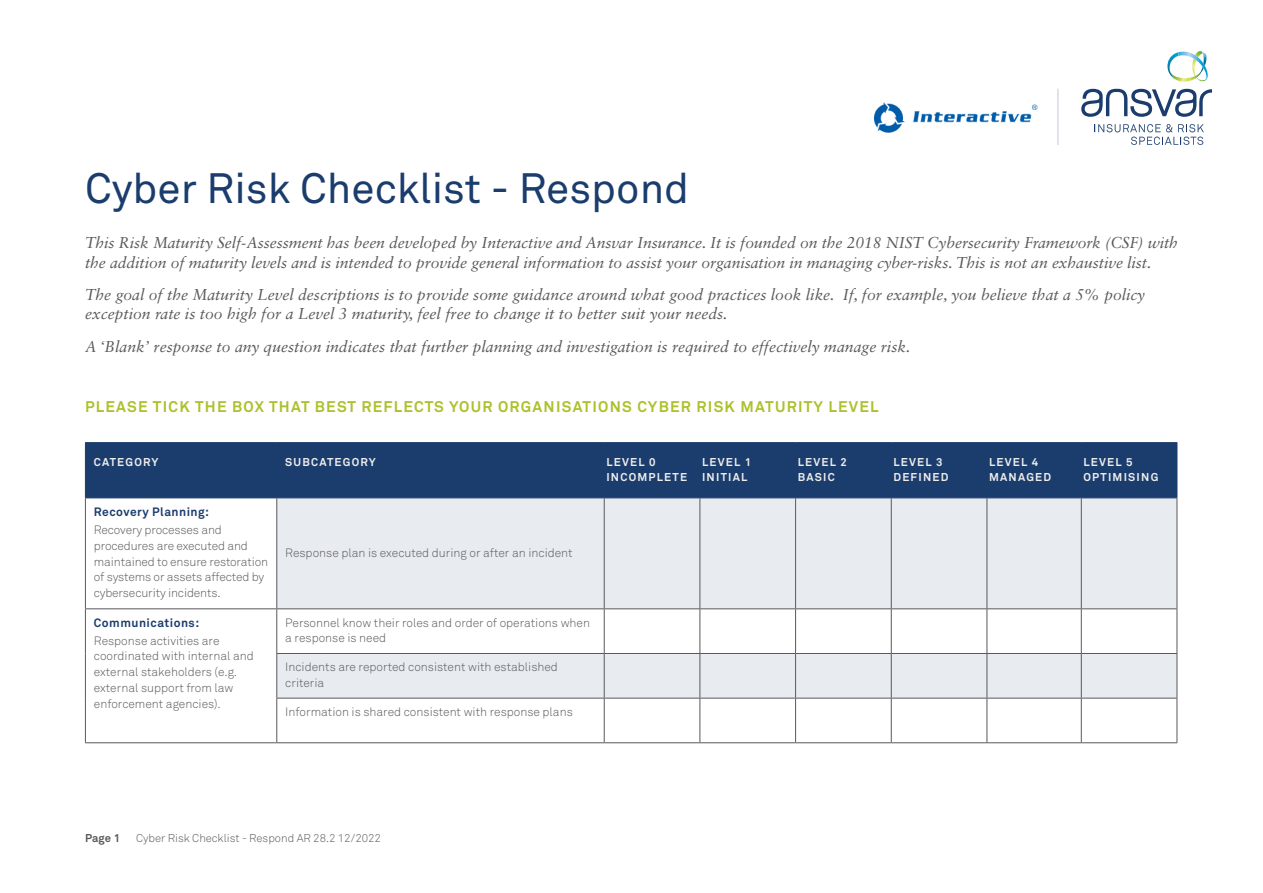
<style>
.page{position:relative;width:1263px;height:893px;background:#fff}
.page>*{position:absolute;margin:0;border:0;box-sizing:border-box;transform-origin:0 0}
.t1{font:42px "Akkurat Pro";color:#1b3d6d}
.t2{font:italic 15.75px/19.5px "Sabon LT Std";letter-spacing:-.005em;color:#58595b}
.t3{font:700 15.3px "Akkurat Pro";letter-spacing:.08em;color:#adc12b}
.t4{font:12px/15.8px "Akkurat Light Pro";color:#58595b}
.t5{font:700 12px "Akkurat Pro";letter-spacing:.04em;color:#1b3d6d}
.t6{font:700 11.25px/14.2px "Akkurat Pro";letter-spacing:.11em;color:#efeeed}
.t7{font:11.25px "Akkurat Light Pro";color:#58595b}
.t8{font:700 11.25px "Akkurat Pro";color:#58595b}
</style>
<div class="page">
<svg style="left:1081px;top:89px;width:131px;height:28px"></svg>
<svg style="left:1175px;top:51px;width:33px;height:31px"></svg>
<img style="left:1167px;top:52px;width:11px;height:27px">
<svg style="left:1094px;top:124px;width:110px;height:21px"></svg>
<img style="left:873px;top:102px;width:165px;height:31px">
<hr style="left:1057px;top:89px;width:1px;height:55px;background:#d1d8e2">
<div style="left:86px;top:443px;width:1090px;height:54px;background:#1b3d6d"></div>
<div style="left:277px;top:498px;width:899px;height:110px;background:#e8ecf0"></div>
<svg style="left:277px;top:609px;width:899px;height:133px"></svg>
<hr style="left:85px;top:442px;width:192px;height:1px;background:#1b3d6d">
<hr style="left:85px;top:443px;width:1px;height:54px;background:#1b3d6d">
<hr style="left:277px;top:442px;width:327px;height:1px;background:#1b3d6d">
<hr style="left:276px;top:443px;width:1px;height:54px;background:#1b3d6d">
<hr style="left:604px;top:442px;width:96px;height:1px;background:#1b3d6d">
<hr style="left:604px;top:443px;width:1px;height:54px;background:#1b3d6d">
<hr style="left:700px;top:442px;width:95px;height:1px;background:#1b3d6d">
<hr style="left:699px;top:443px;width:1px;height:54px;background:#1b3d6d">
<hr style="left:795px;top:442px;width:96px;height:1px;background:#1b3d6d">
<hr style="left:795px;top:443px;width:1px;height:54px;background:#1b3d6d">
<hr style="left:891px;top:442px;width:96px;height:1px;background:#1b3d6d">
<hr style="left:891px;top:443px;width:1px;height:54px;background:#1b3d6d">
<hr style="left:987px;top:442px;width:94px;height:1px;background:#1b3d6d">
<hr style="left:986px;top:443px;width:1px;height:54px;background:#1b3d6d">
<hr style="left:1081px;top:442px;width:96px;height:1px;background:#1b3d6d">
<hr style="left:1081px;top:443px;width:1px;height:54px;background:#1b3d6d">
<hr style="left:1176px;top:443px;width:1px;height:54px;background:#1b3d6d">
<hr style="left:85px;top:497px;width:192px;height:1px;background:#1b3d6d">
<hr style="left:277px;top:497px;width:327px;height:1px;background:#1b3d6d">
<hr style="left:604px;top:497px;width:96px;height:1px;background:#1b3d6d">
<hr style="left:700px;top:497px;width:95px;height:1px;background:#1b3d6d">
<hr style="left:795px;top:497px;width:96px;height:1px;background:#1b3d6d">
<hr style="left:891px;top:497px;width:96px;height:1px;background:#1b3d6d">
<hr style="left:987px;top:497px;width:94px;height:1px;background:#1b3d6d">
<hr style="left:1081px;top:497px;width:96px;height:1px;background:#1b3d6d">
<hr style="left:604px;top:498px;width:1px;height:110px;background:#58595b">
<hr style="left:699px;top:498px;width:1px;height:110px;background:#58595b">
<hr style="left:795px;top:498px;width:1px;height:110px;background:#58595b">
<hr style="left:891px;top:498px;width:1px;height:110px;background:#58595b">
<hr style="left:986px;top:498px;width:1px;height:110px;background:#58595b">
<hr style="left:1081px;top:498px;width:1px;height:110px;background:#58595b">
<hr style="left:1176px;top:498px;width:1px;height:110px;background:#58595b">
<hr style="left:277px;top:608px;width:327px;height:1px;background:#58595b">
<hr style="left:604px;top:608px;width:96px;height:1px;background:#58595b">
<hr style="left:604px;top:609px;width:1px;height:44px;background:#58595b">
<hr style="left:700px;top:608px;width:95px;height:1px;background:#58595b">
<hr style="left:699px;top:609px;width:1px;height:44px;background:#58595b">
<hr style="left:795px;top:608px;width:96px;height:1px;background:#58595b">
<hr style="left:795px;top:609px;width:1px;height:44px;background:#58595b">
<hr style="left:891px;top:608px;width:96px;height:1px;background:#58595b">
<hr style="left:891px;top:609px;width:1px;height:44px;background:#58595b">
<hr style="left:987px;top:608px;width:94px;height:1px;background:#58595b">
<hr style="left:986px;top:609px;width:1px;height:44px;background:#58595b">
<hr style="left:1081px;top:608px;width:96px;height:1px;background:#58595b">
<hr style="left:1081px;top:609px;width:1px;height:44px;background:#58595b">
<hr style="left:1176px;top:609px;width:1px;height:44px;background:#58595b">
<hr style="left:276px;top:653px;width:328px;height:1px;background:#58595b">
<hr style="left:604px;top:653px;width:96px;height:1px;background:#58595b">
<hr style="left:604px;top:654px;width:1px;height:44px;background:#58595b">
<hr style="left:700px;top:653px;width:95px;height:1px;background:#58595b">
<hr style="left:699px;top:654px;width:1px;height:44px;background:#58595b">
<hr style="left:795px;top:653px;width:96px;height:1px;background:#58595b">
<hr style="left:795px;top:654px;width:1px;height:44px;background:#58595b">
<hr style="left:891px;top:653px;width:96px;height:1px;background:#58595b">
<hr style="left:891px;top:654px;width:1px;height:44px;background:#58595b">
<hr style="left:987px;top:653px;width:94px;height:1px;background:#58595b">
<hr style="left:986px;top:654px;width:1px;height:44px;background:#58595b">
<hr style="left:1081px;top:653px;width:96px;height:1px;background:#58595b">
<hr style="left:1081px;top:654px;width:1px;height:44px;background:#58595b">
<hr style="left:1176px;top:654px;width:1px;height:44px;background:#58595b">
<hr style="left:276px;top:698px;width:328px;height:1px;background:#58595b">
<hr style="left:604px;top:698px;width:96px;height:1px;background:#58595b">
<hr style="left:604px;top:698px;width:1px;height:44px;background:#58595b">
<hr style="left:700px;top:698px;width:95px;height:1px;background:#58595b">
<hr style="left:699px;top:698px;width:1px;height:44px;background:#58595b">
<hr style="left:795px;top:698px;width:96px;height:1px;background:#58595b">
<hr style="left:795px;top:698px;width:1px;height:44px;background:#58595b">
<hr style="left:891px;top:698px;width:96px;height:1px;background:#58595b">
<hr style="left:891px;top:698px;width:1px;height:44px;background:#58595b">
<hr style="left:987px;top:698px;width:94px;height:1px;background:#58595b">
<hr style="left:986px;top:698px;width:1px;height:44px;background:#58595b">
<hr style="left:1081px;top:698px;width:96px;height:1px;background:#58595b">
<hr style="left:1081px;top:698px;width:1px;height:44px;background:#58595b">
<hr style="left:1176px;top:698px;width:1px;height:44px;background:#58595b">
<hr style="left:85px;top:498px;width:1px;height:110px;background:#58595b">
<hr style="left:276px;top:498px;width:1px;height:110px;background:#58595b">
<hr style="left:85px;top:608px;width:192px;height:1px;background:#58595b">
<hr style="left:85px;top:609px;width:1px;height:44px;background:#58595b">
<hr style="left:276px;top:609px;width:1px;height:44px;background:#58595b">
<hr style="left:85px;top:653px;width:1px;height:45px;background:#58595b">
<hr style="left:276px;top:654px;width:1px;height:44px;background:#58595b">
<hr style="left:85px;top:698px;width:1px;height:44px;background:#58595b">
<hr style="left:276px;top:698px;width:1px;height:44px;background:#58595b">
<hr style="left:85px;top:742px;width:192px;height:1px;background:#58595b">
<hr style="left:277px;top:742px;width:327px;height:1px;background:#58595b">
<hr style="left:604px;top:742px;width:96px;height:1px;background:#58595b">
<hr style="left:700px;top:742px;width:95px;height:1px;background:#58595b">
<hr style="left:795px;top:742px;width:96px;height:1px;background:#58595b">
<hr style="left:891px;top:742px;width:96px;height:1px;background:#58595b">
<hr style="left:987px;top:742px;width:94px;height:1px;background:#58595b">
<hr style="left:1081px;top:742px;width:96px;height:1px;background:#58595b">
<h1 class="t1" style="left:85px;top:164px;width:606px">Cyber Risk Checklist - Respond</h1>
<p class="t2" style="left:85px;top:233px;width:1094px">This Risk Maturity Self-Assessment has been developed by Interactive and Ansvar Insurance. It is founded on the 2018 NIST Cybersecurity Framework (CSF) with the addition of maturity levels and is intended to provide general information to assist your organisation in managing cyber-risks. This is not an exhaustive list.</p>
<p class="t2" style="left:85px;top:284px;width:1062px">The goal of the Maturity Level descriptions is to provide some guidance around what good practices look like. If, for example, you believe that a 5% policy exception rate is too high for a Level 3 maturity, feel free to change it to better suit your needs.</p>
<p class="t2" style="left:85px;top:336px;width:827px">A ‘Blank’ response to any question indicates that further planning and investigation is required to effectively manage risk.</p>
<p class="t3" style="left:85px;top:397px;width:795px">PLEASE TICK THE BOX THAT BEST REFLECTS YOUR ORGANISATIONS CYBER RISK MATURITY LEVEL</p>
<p class="t6" style="left:94px;top:455px;width:66px">CATEGORY</p>
<p class="t6" style="left:285px;top:455px;width:92px">SUBCATEGORY</p>
<p class="t6" style="left:606px;top:455px;width:82px">LEVEL 0<br>INCOMPLETE</p>
<p class="t6" style="left:702px;top:455px;width:51px">LEVEL 1<br>INITIAL</p>
<p class="t6" style="left:798px;top:455px;width:51px">LEVEL 2<br>BASIC</p>
<p class="t6" style="left:893px;top:455px;width:57px">LEVEL 3<br>DEFINED</p>
<p class="t6" style="left:989px;top:455px;width:64px">LEVEL 4<br>MANAGED</p>
<p class="t6" style="left:1083px;top:455px;width:76px">LEVEL 5<br>OPTIMISING</p>
<p class="t5" style="left:94px;top:504px;width:117px">Recovery Planning:</p>
<p class="t4" style="left:94px;top:522px;width:176px">Recovery processes and procedures are executed and maintained to ensure restoration of systems or assets affected by cybersecurity incidents.</p>
<p class="t4" style="left:285px;top:545px;width:289px">Response plan is executed during or after an incident</p>
<p class="t5" style="left:94px;top:615px;width:107px">Communications:</p>
<p class="t4" style="left:94px;top:633px;width:161px">Response activities are coordinated with internal and external stakeholders (e.g. external support from law enforcement agencies).</p>
<p class="t4" style="left:285px;top:615px;width:306px">Personnel know their roles and order of operations when a response is need</p>
<p class="t4" style="left:285px;top:659px;width:274px">Incidents are reported consistent with established criteria</p>
<p class="t4" style="left:285px;top:704px;width:289px">Information is shared consistent with response plans</p>
<p class="t8" style="left:85px;top:831px;width:37px">Page 1</p>
<p class="t7" style="left:136px;top:832px;width:246px">Cyber Risk Checklist - Respond AR 28.2 12/2022</p>
</div>
